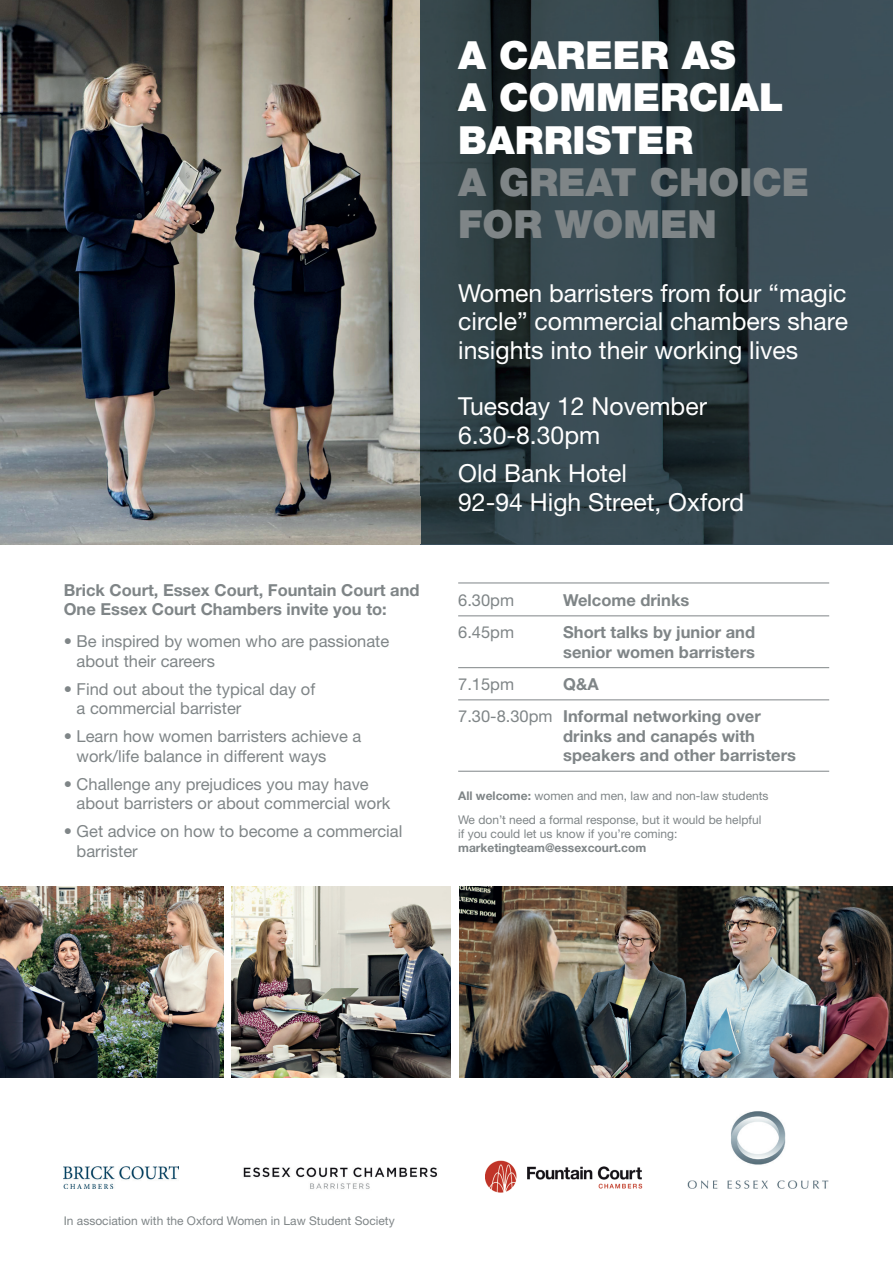
<style>
.page{position:relative;width:893px;height:1263px;background:#fff}
.page>*{position:absolute;margin:0;border:0;box-sizing:border-box;transform-origin:0 0}
.t1{font:900 38.85px/42.3px "Helvetica Neue";color:#fff}
.t2{font:900 38.85px/42.3px "Helvetica Neue";color:#7f8587}
.t3{font:24.75px/28.3px "Helvetica Neue";color:#fff}
.t4{font:16.5px/19.5px "Helvetica Neue";color:#7f8587}
.t5{font:700 16.5px/19.5px "Helvetica Neue";color:#7f8587}
.t6{font:12px/23.5px "Helvetica Neue";color:#7f8587}
.t7{font:700 12px "Helvetica Neue";color:#7f8587}
.s1{font-weight:400}
.s2{font-weight:700}
</style>
<div class="page">
<img style="left:0;top:0;width:893px;height:544px">
<img style="left:459px;top:887px;width:434px;height:190px">
<img style="left:0;top:887px;width:223px;height:190px">
<img style="left:232px;top:887px;width:219px;height:190px">
<img style="left:687px;top:1111px;width:142px;height:78px">
<img style="left:64px;top:1167px;width:115px;height:22px">
<img style="left:486px;top:1160px;width:156px;height:32px">
<img style="left:243px;top:1167px;width:195px;height:22px">
<hr style="left:458px;top:583px;width:371px;height:1px;background:#7f8587">
<hr style="left:458px;top:615px;width:371px;height:1px;background:#7f8587">
<hr style="left:458px;top:667px;width:371px;height:1px;background:#7f8587">
<hr style="left:458px;top:699px;width:371px;height:1px;background:#7f8587">
<hr style="left:458px;top:771px;width:371px;height:1px;background:#7f8587">
<p class="t5" style="left:64px;top:579px;width:357px">Brick Court, Essex Court, Fountain Court and<br>One Essex Court Chambers invite you to:</p>
<p class="t4" style="left:77px;top:631px;width:314px;text-indent:-13px">• Be inspired by women who are passionate about their careers</p>
<p class="t4" style="left:77px;top:679px;width:240px;text-indent:-13px">• Find out about the typical day of a commercial barrister</p>
<p class="t4" style="left:77px;top:726px;width:286px;text-indent:-13px">• Learn how women barristers achieve a work/life balance in different ways</p>
<p class="t4" style="left:77px;top:774px;width:315px;text-indent:-13px">• Challenge any prejudices you may have about barristers or about commercial work</p>
<p class="t4" style="left:77px;top:821px;width:327px;text-indent:-13px">• Get advice on how to become a commercial barrister</p>
<h1 class="t1" style="left:458px;top:34px;width:327px">A CAREER AS<br>A COMMERCIAL<br>BARRISTER</h1>
<h1 class="t2" style="left:458px;top:161px;width:352px">A GREAT CHOICE<br>FOR WOMEN</h1>
<h2 class="t3" style="left:458px;top:278px;width:391px;text-align:justify">Women barristers from four “magic circle” commercial chambers share insights into their working lives</h2>
<h2 class="t3" style="left:458px;top:392px;width:250px">Tuesday 12 November<br>6.30-8.30pm</h2>
<h2 class="t3" style="left:458px;top:459px;width:287px">Old Bank Hotel<br>92-94 High Street, Oxford</h2>
<p class="t4" style="left:458px;top:590px;width:57px">6.30pm</p>
<p class="t5" style="left:563px;top:590px;width:128px">Welcome drinks</p>
<p class="t4" style="left:458px;top:622px;width:57px">6.45pm</p>
<p class="t5" style="left:563px;top:622px;width:193px">Short talks by junior and senior women barristers</p>
<p class="t4" style="left:458px;top:674px;width:57px">7.15pm</p>
<p class="t5" style="left:458px;top:667px;width:304px;line-height:32.2px;text-indent:105px">Q&amp;A<br><span class="s1">7.30-8.30pm</span> Informal networking over</p>
<p class="t5" style="left:563px;top:726px;width:234px">drinks and canapés with speakers and other barristers</p>
<p class="t6" style="left:458px;top:784px;width:312px"><span class="s2">All welcome:</span> women and men, law and non-law students<br>We don’t need a formal response, but it would be helpful</p>
<p class="t6" style="left:458px;top:822px;width:221px">if you could let us know if you’re coming:</p>
<p class="t7" style="left:458px;top:841px;width:190px">marketingteam@essexcourt.com</p>
<p class="t6" style="left:64px;top:1208px;width:332px">In association with the Oxford Women in Law Student Society</p>
</div>
